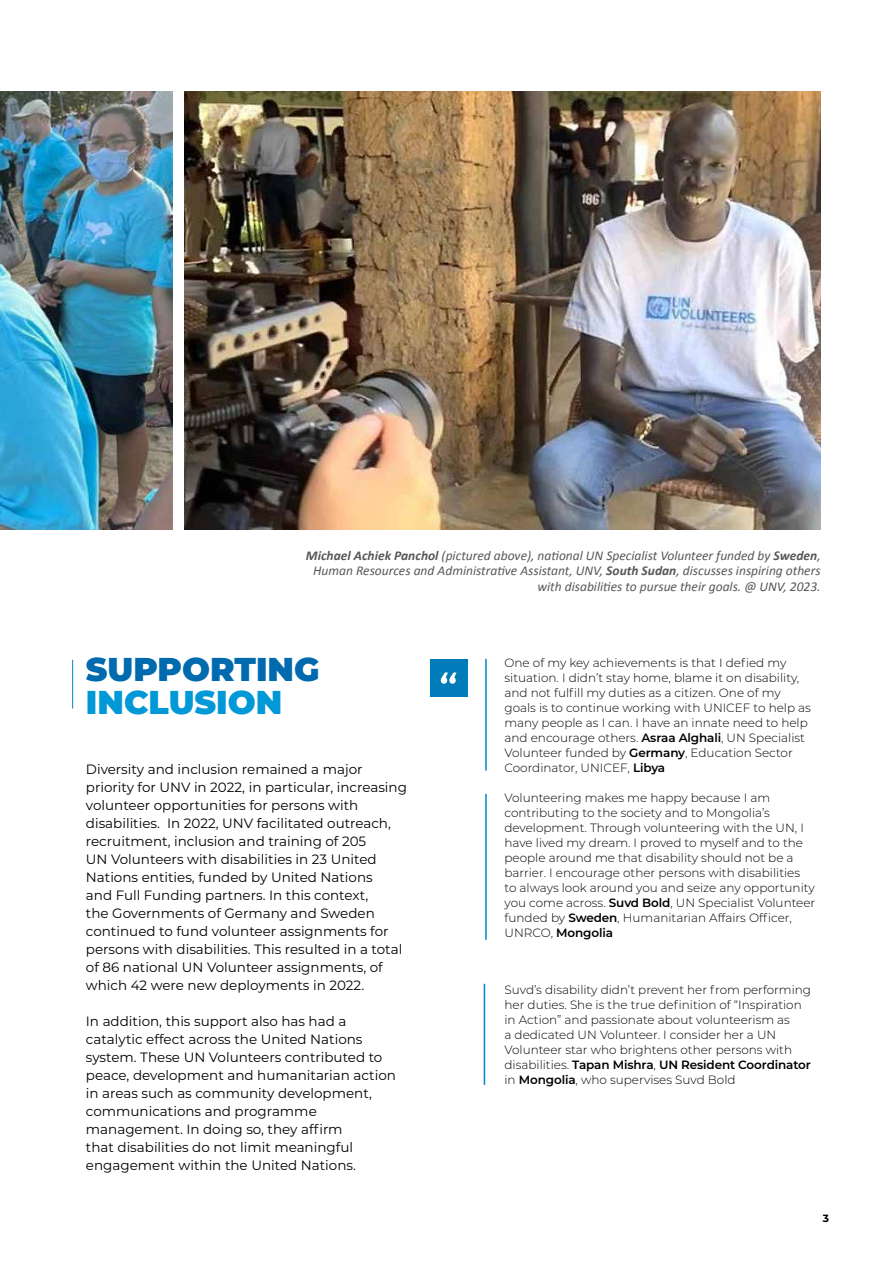
<style>
.page{position:relative;width:893px;height:1263px;background:#fff}
.page>*{position:absolute;margin:0;border:0;box-sizing:border-box;transform-origin:0 0}
.t1{font:900 33px "Montserrat";color:#006aaf}
.t2{font:900 33px "Montserrat";color:#0098d6}
.t3{font:13.5px/18px "Montserrat";color:#000}
.t4{font:italic 13.5px/15.8px "Calibri";color:#58585b;text-align:right}
.t5{font:300 12px/15px "Montserrat";color:#000}
.t6{font:700 10.5px "Montserrat";color:#000}
.s1{font-weight:700}
.s2{font-weight:600}
</style>
<div class="page">
<hr style="left:72px;top:660px;width:1px;height:48px;background:#0085ca">
<img style="left:0;top:91px;width:173px;height:438px">
<img style="left:184px;top:91px;width:637px;height:438px">
<hr style="left:485px;top:659px;width:2px;height:111px;background:#0085ca">
<hr style="left:485px;top:794px;width:2px;height:146px;background:#0085ca">
<hr style="left:484px;top:984px;width:1px;height:101px;background:#0085ca">
<div style="left:430px;top:659px;width:37px;height:38px;background:#017cba"></div>
<svg style="left:441px;top:672px;width:15px;height:12px"></svg>
<p class="t4" style="left:306px;top:546px;width:516px"><span class="s1">Michael Achiek Panchol</span> (pictured above), national UN Specialist Volunteer funded by <span class="s1">Sweden</span>,<br>Human Resources and Administrative Assistant, UNV, <span class="s1">South Sudan</span>, discusses inspiring others with disabilities to pursue their goals. @ UNV, 2023.</p>
<h1 class="t1" style="left:86px;top:645px;width:235px">SUPPORTING</h1>
<h1 class="t2" style="left:86px;top:678px;width:198px">INCLUSION</h1>
<p class="t3" style="left:86px;top:760px;width:323px">Diversity and inclusion remained a major priority for UNV in 2022, in particular, increasing volunteer opportunities for persons with disabilities. In 2022, UNV facilitated outreach, recruitment, inclusion and training of 205<br>UN Volunteers with disabilities in 23 United Nations entities, funded by United Nations<br>and Full Funding partners. In this context,<br>the Governments of Germany and Sweden continued to fund volunteer assignments for persons with disabilities. This resulted in a total of 86 national UN Volunteer assignments, of which 42 were new deployments in 2022.</p>
<p class="t3" style="left:86px;top:1012px;width:311px">In addition, this support also has had a catalytic effect across the United Nations system. These UN Volunteers contributed to peace, development and humanitarian action in areas such as community development, communications and programme management. In doing so, they affirm<br>that disabilities do not limit meaningful engagement within the United Nations.</p>
<p class="t5" style="left:504px;top:655px;width:308px">One of my key achievements is that I defied my situation. I didn’t stay home, blame it on disability, and not fulfill my duties as a citizen. One of my goals is to continue working with UNICEF to help as many people as I can. I have an innate need to help and encourage others. <span class="s2">Asraa Alghali</span>, UN Specialist Volunteer funded by <span class="s2">Germany</span>, Education Sector Coordinator, UNICEF, <span class="s2">Libya</span></p>
<p class="t5" style="left:504px;top:790px;width:312px">Volunteering makes me happy because I am contributing to the society and to Mongolia’s development. Through volunteering with the UN, I have lived my dream. I proved to myself and to the people around me that disability should not be a barrier. I encourage other persons with disabilities<br>to always look around you and seize any opportunity you come across. <span class="s2">Suvd Bold</span>, UN Specialist Volunteer funded by <span class="s2">Sweden</span>, Humanitarian Affairs Officer, UNRCO, <span class="s2">Mongolia</span></p>
<p class="t5" style="left:504px;top:982px;width:308px">Suvd’s disability didn’t prevent her from performing her duties. She is the true definition of “Inspiration in Action” and passionate about volunteerism as<br>a dedicated UN Volunteer. I consider her a UN Volunteer star who brightens other persons with disabilities. <span class="s2">Tapan Mishra</span>, <span class="s2">UN Resident Coordinator </span>in <span class="s2">Mongolia</span>, who supervises Suvd Bold</p>
<p class="t6" style="left:823px;top:1211px;width:8px">3</p>
</div>
